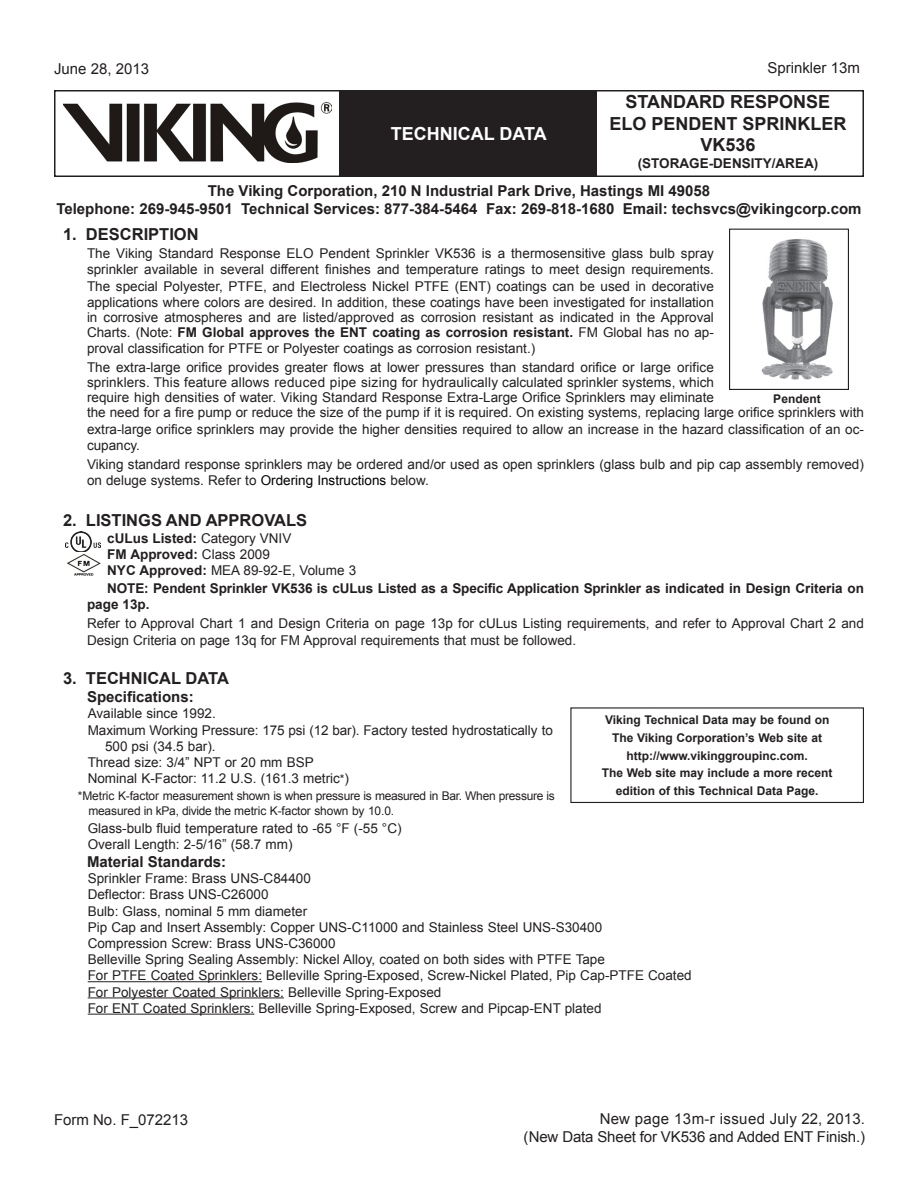
<style>
.page{position:relative;width:918px;height:1188px;background:#fff}
.page>*{position:absolute;margin:0;border:0;box-sizing:border-box;transform-origin:0 0}
.Product_Description{font:700 18px/21.6px "Arial";color:#231f20;text-align:center}
.Black_Header{font:700 18px "Arial";color:#fff}
.Heading{font:700 16.5px "Arial";color:#231f20}
.Viking{font:700 15px "Arial";color:#231f20}
.Right_Page_Number{font:15px "Arial";color:#231f20}
.Heading_2{font:700 15px "Arial";color:#231f20}
.Right_Page_Number-2{font:15px "Arial";letter-spacing:.025em;color:#231f20}
.Left_Date{font:15px "Arial";color:#231f20}
.Body_Text{font:13.5px/15.8px "Arial";color:#231f20}
.Technical_Data{font:13.5px/16.2px "Arial";color:#231f20}
.Body_Text-2{font:700 13.5px/16.2px "Arial";letter-spacing:-.01em;color:#231f20}
.Technical_Data-2{font:700 13.5px "Arial";color:#231f20}
.Product_Description-2{font:700 13.5px "Arial";color:#231f20}
.Web_Site{font:700 12px "Arial";color:#231f20}
.Asterisk_2{font:12px/15px "Arial";letter-spacing:-.025em;color:#231f20}
.Center-Bold{font:700 12px "Arial";color:#231f20}
.s1{font-weight:700}
.s2{color:#000}
.s3{font-weight:400}
.s4{font-size:12px}
</style>
<div class="page">
<div style="left:54px;top:90px;width:810px;height:87px;border:2px solid #231f20"></div>
<div style="left:340px;top:91px;width:257px;height:85px;background:#231f20"></div>
<img style="left:63px;top:102px;width:269px;height:60px">
<hr style="left:88px;top:981px;width:174px;height:1px;background:#231f20">
<hr style="left:88px;top:997px;width:196px;height:1px;background:#231f20">
<hr style="left:88px;top:1014px;width:166px;height:1px;background:#231f20">
<div style="left:729px;top:229px;width:120px;height:161px;border:1px solid #231f20"></div>
<div style="left:570px;top:707px;width:294px;height:96px;border:1px solid #231f20"></div>
<img style="left:761px;top:239px;width:72px;height:141px">
<img style="left:66px;top:531px;width:35px;height:45px">
<p class="Left_Date" style="left:54px;top:59px;width:97px">June 28, 2013</p>
<p class="Black_Header" style="left:391px;top:121px;width:122px">TECHNICAL DATA</p>
<p class="Right_Page_Number" style="left:767px;top:58px;width:94px">Sprinkler 13m</p>
<p class="Product_Description" style="left:609px;top:92px;width:239px">standard response elo pendent sprinkler<br>VK536</p>
<p class="Product_Description-2" style="left:638px;top:154px;width:182px">(storage-density/area)</p>
<p class="Viking" style="left:208px;top:181px;width:504px">The Viking Corporation, 210 N Industrial Park Drive, Hastings MI 49058</p>
<p class="Viking" style="left:56px;top:199px;width:807px">Telephone: 269-945-9501 Technical Services: 877-384-5464 Fax: 269-818-1680 Email: techsvcs@vikingcorp.com</p>
<p class="Heading" style="left:63px;top:224px;width:35px">1. DES</p>
<p class="Heading" style="left:120px;top:224px;width:23px">CRIPTION</p>
<p class="Body_Text" style="left:87px;top:246px;width:628px;text-align:justify">The Viking Standard Response ELO Pendent Sprinkler VK536 is a thermosensitive glass bulb spray sprinkler available in several different finishes and temperature ratings to meet design requirements.<br>The special Polyester, PTFE, and Electroless Nickel PTFE (ENT) coatings can be used in decorative applications where colors are desired. In addition, these coatings have been investigated for installation in corrosive atmospheres and are listed/approved as corrosion resistant as indicated in the Approval Charts. (Note: <span class="s1">FM Global approves the ENT</span></p>
<p class="Body_Text" style="left:87px;top:324px;width:628px;line-height:16.2px;text-indent:285px"><span class="s1">coating as corrosion resistant.</span> FM Global has no ap&shy;proval classification for PTFE or Polyester coatings as corrosion resistant.)</p>
<p class="Body_Text" style="left:87px;top:360px;width:778px">The extra-large orifice provides greater flows at lower pressures than standard orifice or large orifice<br>sprinklers. This feature allows reduced pipe sizing for hydraulically calculated sprinkler systems, which<br>require high densities of water. Viking Standard Response Extra-Large Orifice Sprinklers may eliminate<br>the need for a fire pump or reduce the size of the pump if it is required. On existing systems, replacing large orifice sprinklers with extra-large orifice sprinklers may provide the higher densities required to allow an increase in the hazard classification of an oc&shy;cupancy.</p>
<p class="Body_Text" style="left:87px;top:457px;width:778px;line-height:16.2px">Viking standard response sprinklers may be ordered and/or used as open sprinklers (glass bulb and pip cap assembly removed) on deluge systems. Refer to <span class="s2">Ordering Instructions</span> below.</p>
<p class="Heading" style="left:63px;top:510px;width:34px">2. LISTINGS</p>
<p class="Heading" style="left:166px;top:510px;width:13px">AND</p>
<p class="Heading" style="left:206px;top:510px;width:13px">APPRO</p>
<p class="Heading" style="left:264px;top:510px;width:22px">VALS</p>
<p class="Technical_Data-2" style="left:107px;top:529px;width:186px">cULus Listed: <span class="s3">Category VNIV</span></p>
<p class="Technical_Data-2" style="left:107px;top:545px;width:164px">FM Approved: <span class="s3">Class 2009</span></p>
<p class="Technical_Data" style="left:107px;top:562px;width:250px"><span class="s1">NYC Approved:</span> MEA 89-92-E, Volume 3</p>
<p class="Body_Text-2" style="left:107px;top:580px;width:10px">NOTE</p>
<p class="Center-Bold" style="left:773px;top:391px;width:49px">Pendent</p>
<p class="Body_Text-2" style="left:87px;top:580px;width:779px;text-indent:57px">: Pendent Sprinkler VK536 is cULus Listed as a Specific Application Sprinkler as indicated in Design Criteria on page 13p.</p>
<p class="Body_Text" style="left:87px;top:616px;width:778px;line-height:16.2px">Refer to Approval Chart 1 and Design Criteria on page 13p for cULus Listing requirements, and refer to Approval Chart 2 and<br>Design Criteria on page 13q for FM Approval requirements that must be followed.</p>
<p class="Heading" style="left:63px;top:667px;width:167px">3. tech nical data</p>
<p class="Heading_2" style="left:87px;top:687px;width:108px">Specifications:</p>
<p class="Technical_Data" style="left:88px;top:706px;width:130px">Available since 1992.</p>
<p class="Technical_Data" style="left:105px;top:722px;width:450px;text-indent:-17px">Maximum Working Pressure: 175 psi (12 bar). Factory tested hydrostatically to<br>500 psi (34.5 bar).</p>
<p class="Technical_Data" style="left:88px;top:754px;width:227px">Thread size: 3/4” NPT or 20 mm BSP</p>
<p class="Technical_Data" style="left:88px;top:771px;width:263px">Nominal K-Factor: 11.2 U.S. (161.3 metric<span class="s4">*</span>)</p>
<p class="Asterisk_2" style="left:89px;top:788px;width:468px;text-indent:-11px">*Metric K-factor measurement shown is when pressure is measured in Bar. When pressure is measured in kPa, divide the metric K-factor shown by 10.0.</p>
<p class="Technical_Data" style="left:88px;top:820px;width:315px">Glass-bulb fluid temperature rated to -65 °F (-55 °C)</p>
<p class="Technical_Data" style="left:88px;top:836px;width:206px">Overall Length: 2-5/16” (58.7 mm)</p>
<p class="Heading_2" style="left:87px;top:852px;width:141px">Material Standards:</p>
<p class="Technical_Data" style="left:88px;top:870px;width:225px">Sprinkler Frame: Brass UNS-C84400</p>
<p class="Technical_Data" style="left:88px;top:887px;width:182px">Deflector: Brass UNS-C26000</p>
<p class="Technical_Data" style="left:88px;top:903px;width:221px">Bulb: Glass, nominal 5 mm diameter</p>
<p class="Technical_Data" style="left:88px;top:919px;width:516px">Pip Cap and Insert Assembly: Copper UNS-C11000 and Stainless Steel UNS-S30400</p>
<p class="Technical_Data" style="left:88px;top:935px;width:249px">Compression Screw: Brass UNS-C36000</p>
<p class="Technical_Data" style="left:88px;top:951px;width:519px">Belleville Spring Sealing Assembly: Nickel Alloy, coated on both sides with PTFE Tape</p>
<p class="Technical_Data" style="left:88px;top:968px;width:605px">For PTFE Coated Sprinklers: Belleville Spring-Exposed, Screw-Nickel Plated, Pip Cap-PTFE Coated</p>
<p class="Technical_Data" style="left:88px;top:984px;width:355px">For Polyester Coated Sprinklers: Belleville Spring-Exposed</p>
<p class="Technical_Data" style="left:88px;top:1000px;width:515px">For ENT Coated Sprinklers: Belleville Spring-Exposed, Screw and Pipcap-ENT plated</p>
<p class="Web_Site" style="left:605px;top:712px;width:226px">Viking Technical Data may be found on</p>
<p class="Web_Site" style="left:612px;top:730px;width:212px">The Viking Corporation’s Web site at</p>
<p class="Web_Site" style="left:626px;top:747px;width:183px">http://www.vikinggroupinc.com.</p>
<p class="Web_Site" style="left:602px;top:765px;width:232px">The Web site may include a more recent</p>
<p class="Web_Site" style="left:616px;top:783px;width:204px">edition of this Technical Data Page.</p>
<p class="Left_Date" style="left:54px;top:1110px;width:136px">Form No. F_072213</p>
<p class="Right_Page_Number-2" style="left:600px;top:1109px;width:267px">New page 13m-r issued July 22, 2013.</p>
<p class="Right_Page_Number" style="left:524px;top:1127px;width:343px">(New Data Sheet for VK536 and Added ENT Finish.)</p>
</div>
